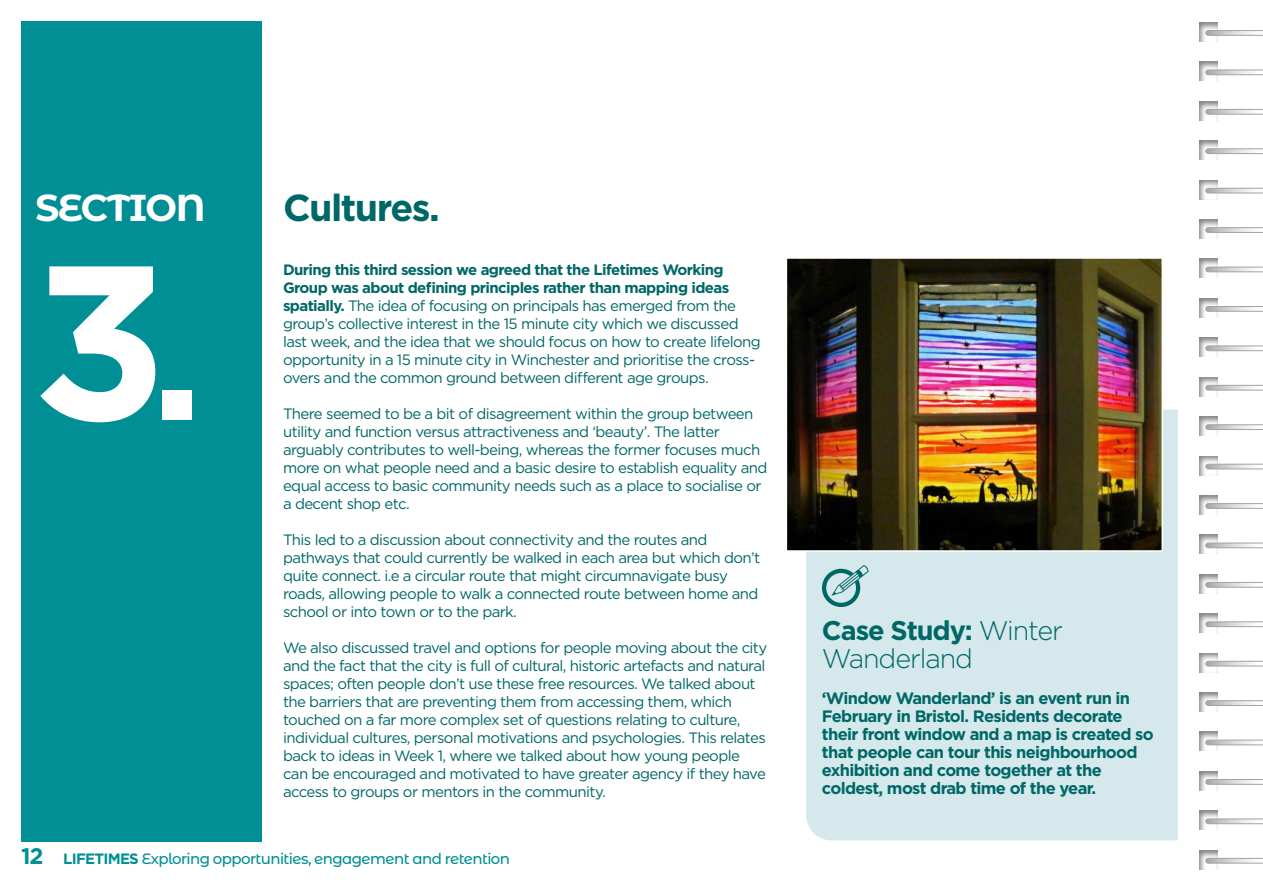
<style>
.page{position:relative;width:1263px;height:893px;background:#fff}
.page>*{position:absolute;margin:0;border:0;box-sizing:border-box;transform-origin:0 0}
.t1{font:700 219px "Gotham";color:#fff}
.t2{font:700 37.5px "Gotham";letter-spacing:-.04em;color:#006767}
.t3{font:700 37.5px "Montserrat Alternates";letter-spacing:-.04em;color:#fff}
.t4{font:300 27px/28.5px "Gotham";letter-spacing:-.04em;color:#006767}
.t5{font:700 16.5px/18px "Gotham";letter-spacing:-.04em;color:#006767}
.t6{font:15px/18px "Gotham";letter-spacing:-.04em;color:#006767}
.t7{font:500 15px "Montserrat Alternates";letter-spacing:-.04em;color:#008f95}
.s1{font-size:184.5px}
.s2{font-weight:700}
.s3{font-family:"Gotham";font-weight:700;font-size:22.5px}
.s4{font-family:"Gotham";font-weight:700}
</style>
<div class="page">
<div style="left:21px;top:21px;width:241px;height:821px;background:#008f95"></div>
<div style="left:806px;top:410px;width:372px;height:430px;background:#d5e8eb"></div>
<img style="left:789px;top:260px;width:371px;height:289px">
<div style="left:786px;top:257px;width:377px;height:295px;border:2px solid #fff"></div>
<svg style="left:822px;top:565px;width:46px;height:42px;background:#94c0c3"></svg>
<div style="left:1186px;top:10px;width:47px;height:33px;background:#000;opacity:.5"></div>
<div style="left:1186px;top:50px;width:47px;height:33px;background:#000;opacity:.5"></div>
<div style="left:1186px;top:89px;width:47px;height:33px;background:#000;opacity:.5"></div>
<div style="left:1186px;top:128px;width:47px;height:33px;background:#000;opacity:.5"></div>
<div style="left:1186px;top:168px;width:47px;height:33px;background:#000;opacity:.5"></div>
<div style="left:1186px;top:207px;width:47px;height:33px;background:#000;opacity:.5"></div>
<div style="left:1186px;top:247px;width:47px;height:33px;background:#000;opacity:.5"></div>
<div style="left:1186px;top:286px;width:47px;height:33px;background:#000;opacity:.5"></div>
<div style="left:1186px;top:326px;width:47px;height:33px;background:#000;opacity:.5"></div>
<div style="left:1186px;top:365px;width:47px;height:33px;background:#000;opacity:.5"></div>
<div style="left:1186px;top:404px;width:47px;height:33px;background:#000;opacity:.5"></div>
<div style="left:1186px;top:444px;width:47px;height:33px;background:#000;opacity:.5"></div>
<div style="left:1186px;top:483px;width:47px;height:33px;background:#000;opacity:.5"></div>
<div style="left:1186px;top:523px;width:47px;height:33px;background:#000;opacity:.5"></div>
<div style="left:1186px;top:562px;width:47px;height:33px;background:#000;opacity:.5"></div>
<div style="left:1186px;top:601px;width:47px;height:33px;background:#000;opacity:.5"></div>
<div style="left:1186px;top:641px;width:47px;height:33px;background:#000;opacity:.5"></div>
<div style="left:1186px;top:680px;width:47px;height:33px;background:#000;opacity:.5"></div>
<div style="left:1186px;top:720px;width:47px;height:33px;background:#000;opacity:.5"></div>
<div style="left:1186px;top:759px;width:47px;height:33px;background:#000;opacity:.5"></div>
<div style="left:1186px;top:799px;width:47px;height:33px;background:#000;opacity:.5"></div>
<div style="left:1186px;top:838px;width:47px;height:33px;background:#000;opacity:.5"></div>
<svg style="left:1205px;top:30px;width:58px;height:6px"></svg>
<svg style="left:1205px;top:70px;width:58px;height:5px"></svg>
<svg style="left:1205px;top:109px;width:58px;height:6px"></svg>
<svg style="left:1205px;top:148px;width:58px;height:6px"></svg>
<svg style="left:1205px;top:188px;width:58px;height:5px"></svg>
<svg style="left:1205px;top:227px;width:58px;height:6px"></svg>
<svg style="left:1205px;top:267px;width:58px;height:5px"></svg>
<svg style="left:1205px;top:306px;width:58px;height:6px"></svg>
<svg style="left:1205px;top:346px;width:58px;height:5px"></svg>
<svg style="left:1205px;top:385px;width:58px;height:5px"></svg>
<svg style="left:1205px;top:424px;width:58px;height:6px"></svg>
<svg style="left:1205px;top:464px;width:58px;height:5px"></svg>
<svg style="left:1205px;top:503px;width:58px;height:6px"></svg>
<svg style="left:1205px;top:543px;width:58px;height:5px"></svg>
<svg style="left:1205px;top:582px;width:58px;height:6px"></svg>
<svg style="left:1205px;top:621px;width:58px;height:6px"></svg>
<svg style="left:1205px;top:661px;width:58px;height:5px"></svg>
<svg style="left:1205px;top:700px;width:58px;height:6px"></svg>
<svg style="left:1205px;top:740px;width:58px;height:5px"></svg>
<svg style="left:1205px;top:779px;width:58px;height:6px"></svg>
<svg style="left:1205px;top:819px;width:58px;height:5px"></svg>
<svg style="left:1205px;top:858px;width:58px;height:5px"></svg>
<h2 class="t3" style="left:35px;top:180px;width:172px">SECTION</h2>
<h2 class="t2" style="left:283px;top:183px;width:158px">Cultures.</h2>
<h1 class="t1" style="left:32px;top:197px;width:173px">3<span class="s1">.</span></h1>
<p class="t6" style="left:283px;top:261px;width:479px"><span class="s2">During this third session we agreed that the Lifetimes Working Group was about defining principles rather than mapping ideas spatially.</span> The idea of focusing on principals has emerged from the group’s collective interest in the 15 minute city which we discussed last week, and the idea that we should focus on how to create lifelong opportunity in a 15 minute city in Winchester and prioritise the cross&shy;overs and the common ground between different age groups.</p>
<p class="t6" style="left:283px;top:405px;width:486px">There seemed to be a bit of disagreement within the group between utility and function versus attractiveness and ‘beauty’. The latter arguably contributes to well-being, whereas the former focuses much more on what people need and a basic desire to establish equality and equal access to basic community needs such as a place to socialise or a decent shop etc.</p>
<p class="t6" style="left:283px;top:531px;width:479px">This led to a discussion about connectivity and the routes and pathways that could currently be walked in each area but which don’t quite connect. i.e a circular route that might circumnavigate busy roads, allowing people to walk a connected route between home and school or into town or to the park.</p>
<p class="t6" style="left:283px;top:639px;width:486px">We also discussed travel and options for people moving about the city and the fact that the city is full of cultural, historic artefacts and natural spaces; often people don’t use these free resources. We talked about the barriers that are preventing them from accessing them, which touched on a far more complex set of questions relating to culture, individual cultures, personal motivations and psychologies. This relates back to ideas in Week 1, where we talked about how young people can be encouraged and motivated to have greater agency if they have access to groups or mentors in the community.</p>
<p class="t7" style="left:21px;top:848px;width:490px"><span class="s3">12</span> <span class="s4">LIFETIMES</span> Exploring opportunities, engagement and retention</p>
<h3 class="t4" style="left:822px;top:615px;width:243px"><span class="s2">Case Study:</span> Winter<br>Wanderland</h3>
<p class="t5" style="left:822px;top:689px;width:333px">‘Window Wanderland’ is an event run in February in Bristol. Residents decorate their front window and a map is created so that people can tour this neighbourhood exhibition and come together at the coldest, most drab time of the year.</p>
</div>
